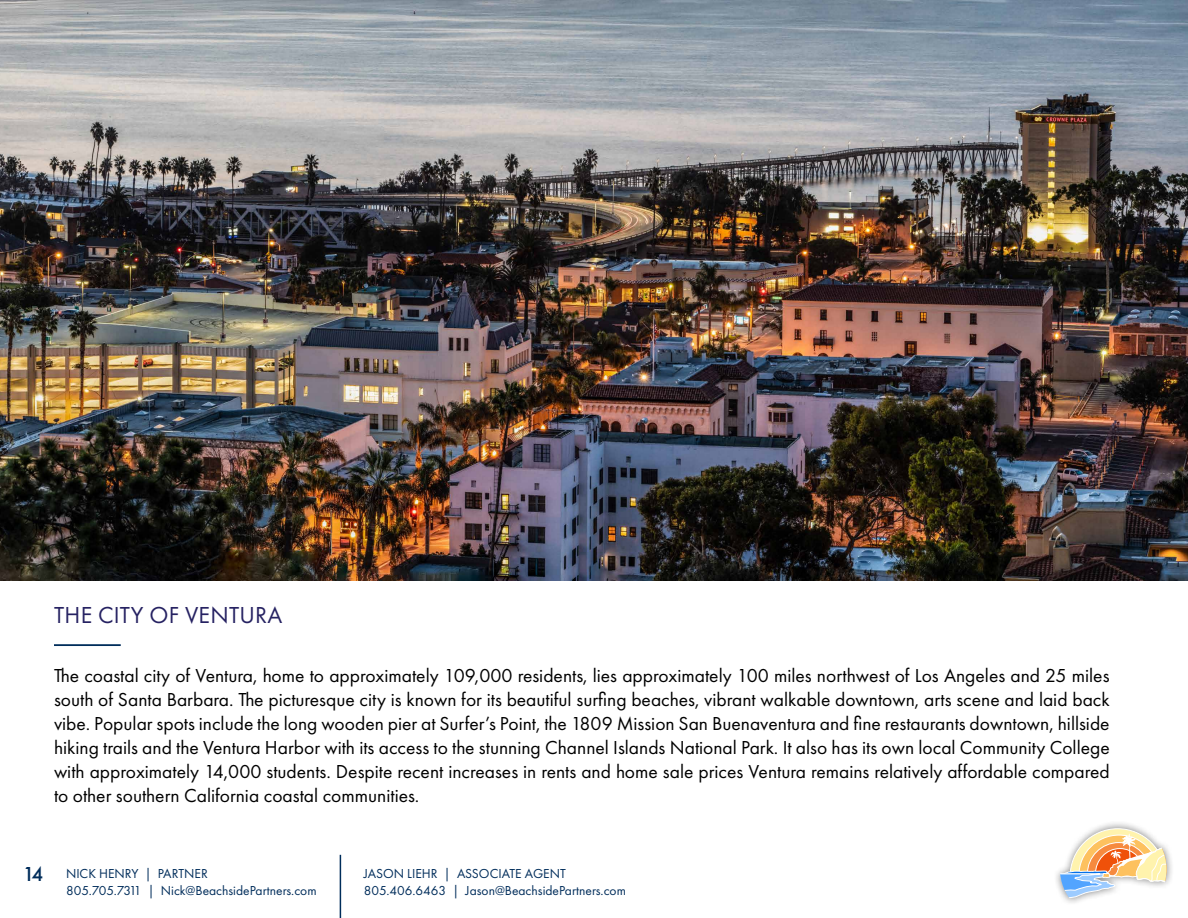
<style>
.page{position:relative;width:1188px;height:918px;background:#fff}
.page>*{position:absolute;margin:0;border:0;box-sizing:border-box;transform-origin:0 0}
.t1{font:24px "Futura PT";letter-spacing:.01em;color:#262262}
.t2{font:500 21px "Futura PT";color:#002d5b}
.t3{font:19.5px/24px "Futura PT";color:#000;text-align:justify}
.t4{font:13.5px/16.2px "Futura PT";color:#002d5b}
</style>
<div class="page">
<hr style="left:340px;top:855px;width:1px;height:63px;background:#002d5b">
<div style="left:1052px;top:821px;width:123px;height:84px;background:#000;opacity:.5"></div>
<svg style="left:1060px;top:828px;width:107px;height:75px"></svg>
<img style="left:0;top:0;width:1188px;height:580px">
<hr style="left:54px;top:644px;width:67px;height:2px;background:#002d5b">
<p class="t1" style="left:54px;top:601px;width:230px">THE CITY OF VENTURA</p>
<p class="t3" style="left:54px;top:664px;width:1057px">The coastal city of Ventura, home to approximately 109,000 residents, lies approximately 100 miles northwest of Los Angeles and 25 miles south of Santa Barbara. The picturesque city is known for its beautiful surfing beaches, vibrant walkable downtown, arts scene and laid back vibe. Popular spots include the long wooden pier at Surfer’s Point, the 1809 Mission San Buenaventura and fine restaurants downtown, hillside hiking trails and the Ventura Harbor with its access to the stunning Channel Islands National Park. It also has its own local Community College with approximately 14,000 students. Despite recent increases in rents and home sale prices Ventura remains relatively affordable compared to other southern California coastal communities.</p>
<p class="t2" style="left:23px;top:862px;width:22px">14</p>
<p class="t4" style="left:364px;top:866px;width:264px">JASON LIEHR | ASSOCIATE AGENT<br>805.406.6463 | Jason@BeachsidePartners.com</p>
<p class="t4" style="left:66px;top:866px;width:252px">NICK HENRY | PARTNER<br>805.705.7311 | Nick@BeachsidePartners.com</p>
</div>
